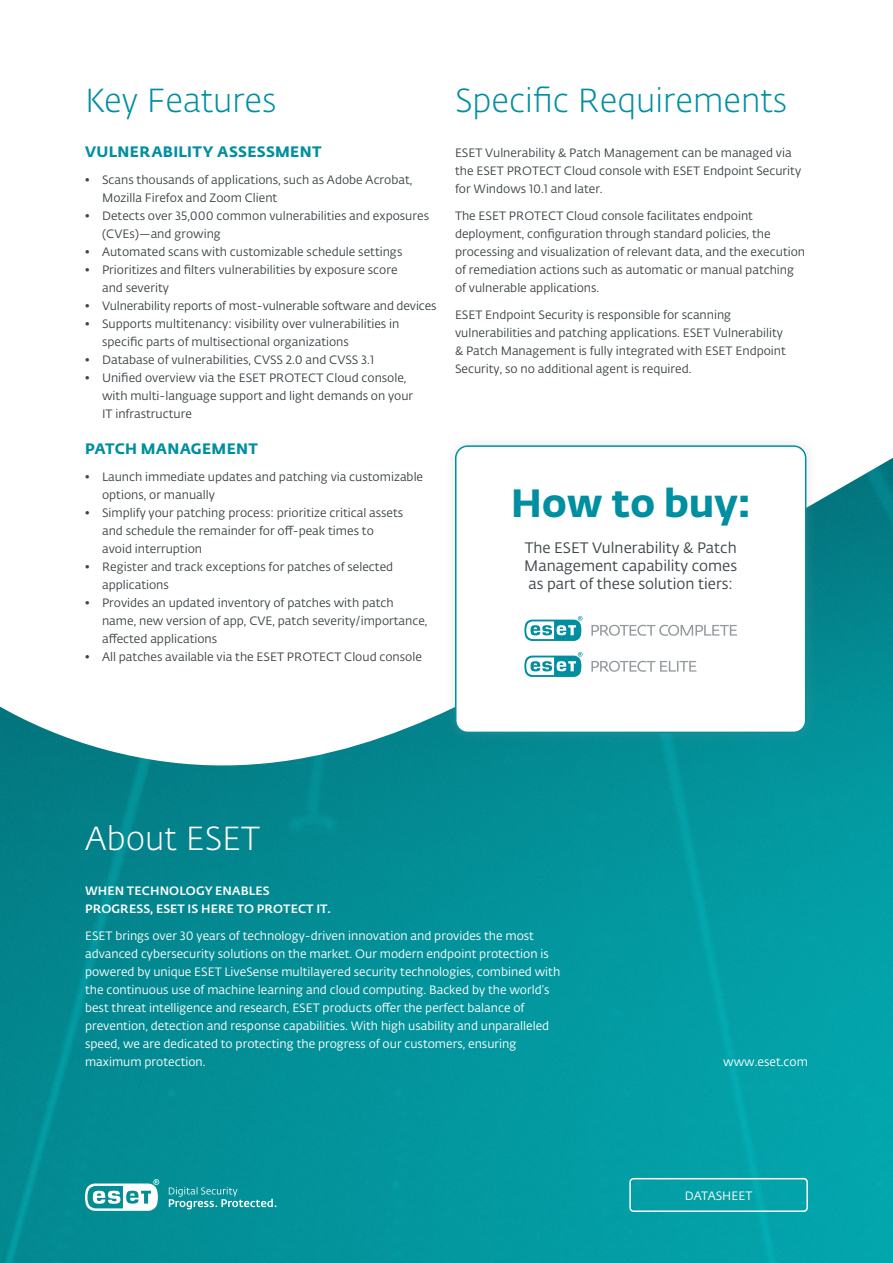
<style>
.page{position:relative;width:893px;height:1263px;background:#fff}
.page>*{position:absolute;margin:0;border:0;box-sizing:border-box;transform-origin:0 0}
.t1{font:39px "Fedra Sans Alt Pro Bold LF";color:#008fa0}
.t2{font:33px "Fedra Sans Alt Pro Light LF";color:#008fa0}
.t3{font:33px "Fedra Sans Alt Pro Light LF";color:#fff}
.t4{font:15px/18px "Fedra Sans Alt Pro Book LF";color:#3d4548;text-align:justify}
.t5{font:700 15px "Fedra Sans Alt Pro";letter-spacing:.015em;color:#008fa0}
.t6{font:12px/18px "Fedra Sans Alt Pro Book LF";color:#3d4548}
.t7{font:12px/18px "Fedra Sans Alt Pro Book LF";color:#fff}
.t8{font:12px/18px "Fedra Sans Alt Pro Med LF";letter-spacing:.01em;color:#fff}
.s1{font-family:"Fedra Sans Alt Pro Med LF"}
</style>
<div class="page">
<img style="left:0;top:794px;width:893px;height:469px">
<svg style="left:0;top:457px;width:893px;height:337px"></svg>
<div style="left:443px;top:434px;width:375px;height:310px;background:#94999c;opacity:.25"></div>
<div style="left:456px;top:446px;width:350px;height:286px;background:#fff;border-radius:12px"></div>
<div style="left:455px;top:445px;width:351px;height:288px;border:2px solid #008fa0;border-radius:12px"></div>
<svg style="left:85px;top:1178px;width:191px;height:33px"></svg>
<svg style="left:524px;top:616px;width:58px;height:25px"></svg>
<svg style="left:591px;top:625px;width:146px;height:11px"></svg>
<svg style="left:524px;top:652px;width:58px;height:25px"></svg>
<svg style="left:591px;top:661px;width:105px;height:11px"></svg>
<div style="left:629px;top:1178px;width:179px;height:34px;border:2px solid #fff;border-radius:4px"></div>
<h2 class="t2" style="left:85px;top:78px;width:193px">Key Features</h2>
<p class="t5" style="left:85px;top:142px;width:238px">VULNERABILITY ASSESSMENT</p>
<p class="t6" style="left:102px;top:170px;width:312px;text-indent:-17px"><span class="s1">•</span> Scans thousands of applications, such as Adobe Acrobat,<br>Mozilla Firefox and Zoom Client</p>
<p class="t6" style="left:102px;top:206px;width:328px;text-indent:-17px"><span class="s1">•</span> Detects over 35,000 common vulnerabilities and exposures (CVEs)—and growing</p>
<p class="t6" style="left:85px;top:242px;width:319px"><span class="s1">•</span> Automated scans with customizable schedule settings</p>
<p class="t6" style="left:102px;top:260px;width:297px;text-indent:-17px"><span class="s1">•</span> Prioritizes and filters vulnerabilities by exposure score and severity</p>
<p class="t6" style="left:85px;top:296px;width:353px"><span class="s1">•</span> Vulnerability reports of most-vulnerable software and devices</p>
<p class="t6" style="left:102px;top:314px;width:299px;text-indent:-17px"><span class="s1">•</span> Supports multitenancy: visibility over vulnerabilities in specific parts of multisectional organizations</p>
<p class="t6" style="left:85px;top:350px;width:291px"><span class="s1">•</span> Database of vulnerabilities, CVSS 2.0 and CVSS 3.1</p>
<p class="t6" style="left:102px;top:368px;width:313px;text-indent:-17px"><span class="s1">•</span> Unified overview via the ESET PROTECT Cloud console, with multi-language support and light demands on your<br>IT infrastructure</p>
<p class="t5" style="left:85px;top:439px;width:174px">PATCH MANAGEMENT</p>
<p class="t6" style="left:102px;top:467px;width:323px;text-indent:-17px"><span class="s1">•</span> Launch immediate updates and patching via customizable options, or manually</p>
<p class="t6" style="left:102px;top:503px;width:303px;text-indent:-17px"><span class="s1">•</span> Simplify your patching process: prioritize critical assets and schedule the remainder for off-peak times to avoid interruption</p>
<p class="t6" style="left:102px;top:557px;width:293px;text-indent:-17px"><span class="s1">•</span> Register and track exceptions for patches of selected applications</p>
<p class="t6" style="left:102px;top:593px;width:327px;text-indent:-17px"><span class="s1">•</span> Provides an updated inventory of patches with patch name, new version of app, CVE, patch severity/importance, affected applications</p>
<p class="t6" style="left:85px;top:647px;width:338px"><span class="s1">•</span> All patches available via the ESET PROTECT Cloud console</p>
<h2 class="t2" style="left:455px;top:78px;width:334px">Specific Requirements</h2>
<p class="t6" style="left:455px;top:143px;width:348px">ESET Vulnerability &amp; Patch Management can be managed via the ESET PROTECT Cloud console with ESET Endpoint Security for Windows 10.1 and later.</p>
<p class="t6" style="left:455px;top:206px;width:352px">The ESET PROTECT Cloud console facilitates endpoint deployment, configuration through standard policies, the processing and visualization of relevant data, and the execution of remediation actions such as automatic or manual patching of vulnerable applications.</p>
<p class="t6" style="left:455px;top:305px;width:332px">ESET Endpoint Security is responsible for scanning vulnerabilities and patching applications. ESET Vulnerability &amp; Patch Management is fully integrated with ESET Endpoint Security, so no additional agent is required.</p>
<h1 class="t1" style="left:511px;top:472px;width:241px">How to buy:</h1>
<p class="t4" style="left:524px;top:538px;width:214px">The ESET Vulnerability &amp; Patch Management capability comes as part of these solution tiers:</p>
<h2 class="t3" style="left:85px;top:816px;width:176px">About ESET</h2>
<p class="t8" style="left:85px;top:881px;width:247px">WHEN TECHNOLOGY ENABLES<br>PROGRESS, ESET IS HERE TO PROTECT IT.</p>
<p class="t7" style="left:85px;top:926px;width:477px">ESET brings over 30 years of technology-driven innovation and provides the most advanced cybersecurity solutions on the market. Our modern endpoint protection is powered by unique ESET LiveSense multilayered security technologies, combined with the continuous use of machine learning and cloud computing. Backed by the world’s best threat intelligence and research, ESET products offer the perfect balance of prevention, detection and response capabilities. With high usability and unparalleled speed, we are dedicated to protecting the progress of our customers, ensuring maximum protection.</p>
<p class="t7" style="left:723px;top:1052px;width:86px">www.eset.com</p>
<p class="t7" style="left:685px;top:1186px;width:69px">DATASHEET</p>
</div>
